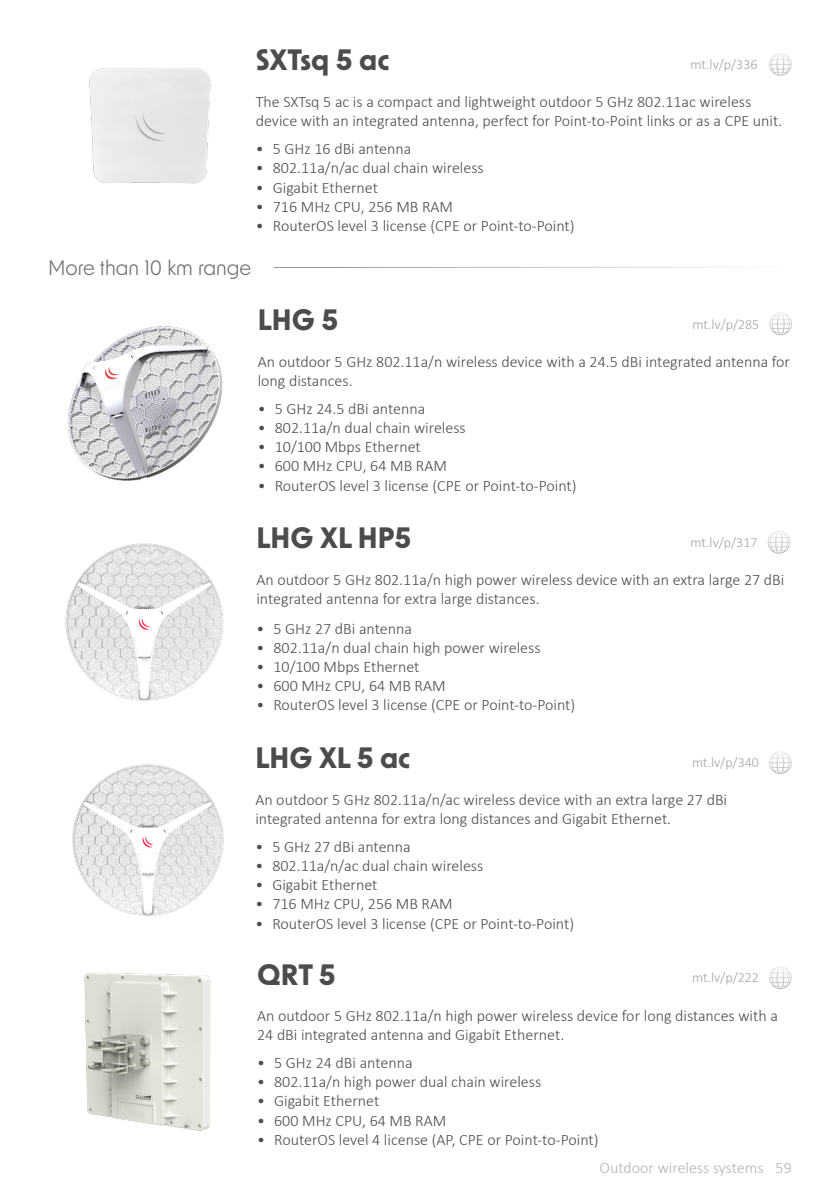
<style>
.page{position:relative;width:840px;height:1191px;background:#fff}
.page>*{position:absolute;margin:0;border:0;box-sizing:border-box;transform-origin:0 0}
.Produkta_virsraksts{font:700 28px "New Order";color:#4b4c4c}
.Virsraksts{font:20px "New Order";color:#747171}
.Parastais{font:300 16px/19.2px "Calibri";color:#4b4c4c}
.t1{font:300 16px "Calibri";color:#b2b4b5}
.linki{font:300 14px "Calibri";color:#a5a1a2}
</style>
<div class="page">
<svg style="left:769px;top:53px;width:22px;height:23px"></svg>
<img style="left:89px;top:68px;width:122px;height:116px">
<img style="left:67px;top:326px;width:156px;height:155px">
<svg style="left:769px;top:312px;width:22px;height:23px"></svg>
<hr style="left:273px;top:267px;width:518px;height:1px;background:#989999">
<img style="left:72px;top:764px;width:152px;height:153px">
<svg style="left:769px;top:751px;width:22px;height:23px"></svg>
<img style="left:84px;top:972px;width:127px;height:159px">
<svg style="left:769px;top:966px;width:22px;height:23px"></svg>
<img style="left:65px;top:543px;width:159px;height:158px">
<svg style="left:767px;top:531px;width:22px;height:22px"></svg>
<p class="Produkta_virsraksts" style="left:256px;top:42px;width:135px">SXTsq 5 ac</p>
<p class="linki" style="left:690px;top:56px;width:68px">mt.lv/p/336</p>
<p class="Parastais" style="left:256px;top:92px;width:527px">The SXTsq 5 ac is a compact and lightweight outdoor 5 GHz 802.11ac wireless device with an integrated antenna, perfect for Point-to-Point links or as a CPE unit.</p>
<p class="Parastais" style="left:256px;top:139px;width:157px">• 5 GHz 16 dBi antenna</p>
<p class="Parastais" style="left:256px;top:158px;width:229px">• 802.11a/n/ac dual chain wireless</p>
<p class="Parastais" style="left:256px;top:177px;width:124px">• Gigabit Ethernet</p>
<p class="Parastais" style="left:256px;top:197px;width:199px">• 716 MHz CPU, 256 MB RAM</p>
<p class="Parastais" style="left:256px;top:216px;width:320px">• RouterOS level 3 license (CPE or Point-to-Point)</p>
<p class="Virsraksts" style="left:48px;top:254px;width:204px">More than 10 km range</p>
<p class="Produkta_virsraksts" style="left:257px;top:302px;width:82px">LHG 5</p>
<p class="linki" style="left:692px;top:316px;width:68px">mt.lv/p/285</p>
<p class="Parastais" style="left:257px;top:352px;width:533px">An outdoor 5 GHz 802.11a/n wireless device with a 24.5 dBi integrated antenna for long distances.</p>
<p class="Parastais" style="left:257px;top:399px;width:169px">• 5 GHz 24.5 dBi antenna</p>
<p class="Parastais" style="left:257px;top:418px;width:209px">• 802.11a/n dual chain wireless</p>
<p class="Parastais" style="left:257px;top:437px;width:164px">• 10/100 Mbps Ethernet</p>
<p class="Parastais" style="left:257px;top:456px;width:191px">• 600 MHz CPU, 64 MB RAM</p>
<p class="Parastais" style="left:257px;top:475px;width:320px">• RouterOS level 3 license (CPE or Point-to-Point)</p>
<p class="Produkta_virsraksts" style="left:256px;top:520px;width:156px">LHG XL HP5</p>
<p class="linki" style="left:690px;top:533px;width:68px">mt.lv/p/317</p>
<p class="Parastais" style="left:256px;top:569px;width:529px">An outdoor 5 GHz 802.11a/n high power wireless device with an extra large 27 dBi integrated antenna for extra large distances.</p>
<p class="Parastais" style="left:256px;top:618px;width:157px">• 5 GHz 27 dBi antenna</p>
<p class="Parastais" style="left:256px;top:637px;width:285px">• 802.11a/n dual chain high power wireless</p>
<p class="Parastais" style="left:256px;top:657px;width:164px">• 10/100 Mbps Ethernet</p>
<p class="Parastais" style="left:256px;top:676px;width:191px">• 600 MHz CPU, 64 MB RAM</p>
<p class="Parastais" style="left:256px;top:695px;width:320px">• RouterOS level 3 license (CPE or Point-to-Point)</p>
<p class="Produkta_virsraksts" style="left:255px;top:740px;width:156px">LHG XL 5 ac</p>
<p class="linki" style="left:691px;top:754px;width:68px">mt.lv/p/340</p>
<p class="Parastais" style="left:255px;top:789px;width:473px">An outdoor 5 GHz 802.11a/n/ac wireless device with an extra large 27 dBi integrated antenna for extra long distances and Gigabit Ethernet.</p>
<p class="Parastais" style="left:255px;top:836px;width:157px">• 5 GHz 27 dBi antenna</p>
<p class="Parastais" style="left:255px;top:856px;width:229px">• 802.11a/n/ac dual chain wireless</p>
<p class="Parastais" style="left:255px;top:875px;width:124px">• Gigabit Ethernet</p>
<p class="Parastais" style="left:255px;top:894px;width:199px">• 716 MHz CPU, 256 MB RAM</p>
<p class="Parastais" style="left:255px;top:913px;width:320px">• RouterOS level 3 license (CPE or Point-to-Point)</p>
<p class="Produkta_virsraksts" style="left:257px;top:956px;width:80px">QRT 5</p>
<p class="linki" style="left:691px;top:969px;width:68px">mt.lv/p/222</p>
<p class="Parastais" style="left:257px;top:1005px;width:522px">An outdoor 5 GHz 802.11a/n high power wireless device for long distances with a<br>24 dBi integrated antenna and Gigabit Ethernet.</p>
<p class="Parastais" style="left:257px;top:1052px;width:157px">• 5 GHz 24 dBi antenna</p>
<p class="Parastais" style="left:257px;top:1072px;width:285px">• 802.11a/n high power dual chain wireless</p>
<p class="Parastais" style="left:257px;top:1091px;width:124px">• Gigabit Ethernet</p>
<p class="Parastais" style="left:257px;top:1110px;width:191px">• 600 MHz CPU, 64 MB RAM</p>
<p class="Parastais" style="left:257px;top:1129px;width:343px">• RouterOS level 4 license (AP, CPE or Point-to-Point)</p>
<p class="t1" style="left:599px;top:1157px;width:193px">Outdoor wireless systems 59</p>
</div>
